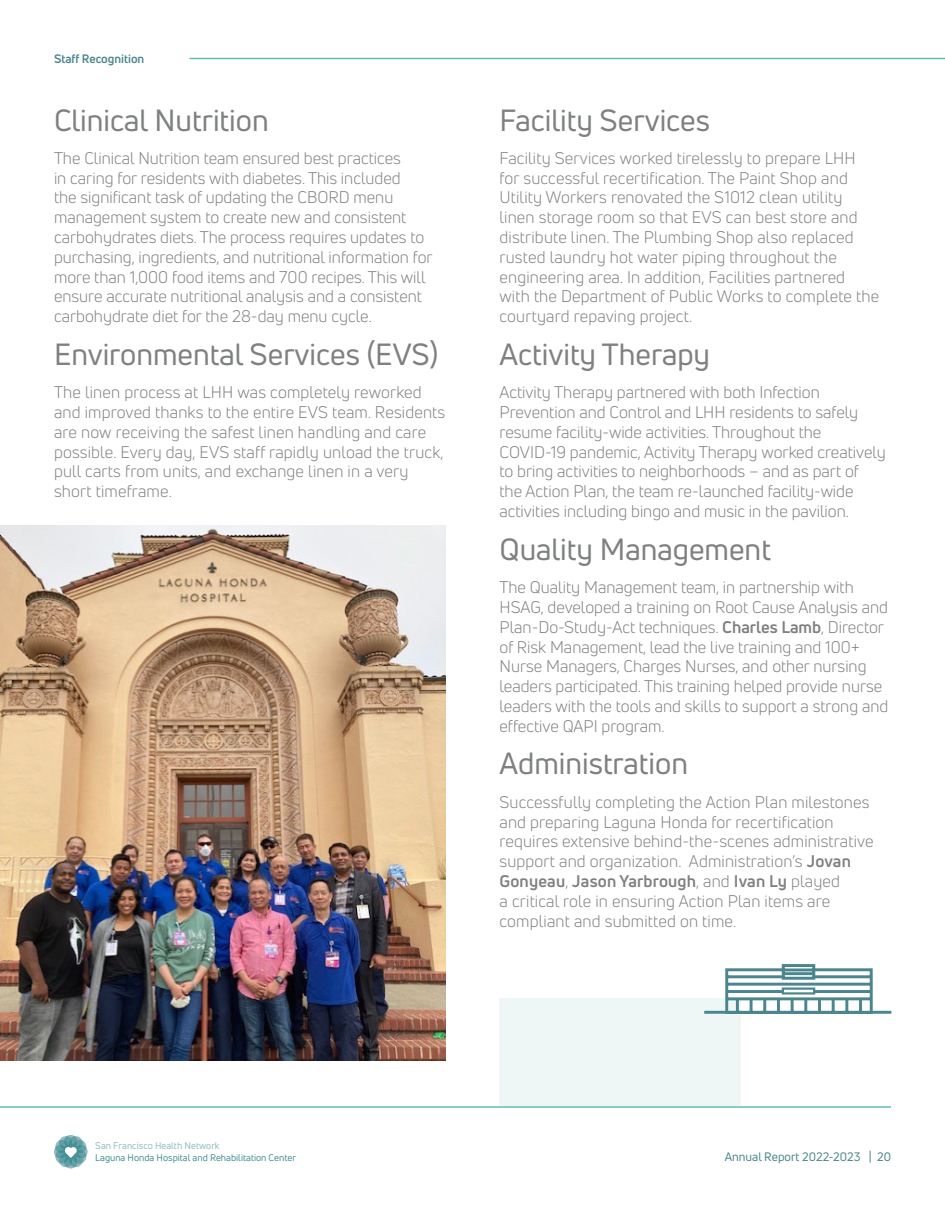
<style>
.page{position:relative;width:945px;height:1215px;background:#fff}
.page>*{position:absolute;margin:0;border:0;box-sizing:border-box;transform-origin:0 0}
.Header_2{font:30px "Uni Neue";color:#7f8080}
.t1{font:16.5px/19.8px "Uni Neue";color:#7f8080}
.t2{font:12px "Uni Neue";color:#4b868e}
.t3{font:700 12px "Uni Neue";color:#4b868e}
.t4{font:9.45px "Uni Neue";color:#469096}
.t5{font:9.45px "Uni Neue";color:rgb(70 144 150/.6)}
.s1{font-weight:700}
</style>
<div class="page">
<svg style="left:54px;top:1135px;width:34px;height:33px"></svg>
<hr style="left:0;top:1106px;width:891px;height:2px;background:#62bcb0">
<hr style="left:190px;top:58px;width:755px;height:1px;background:#62bcb0">
<img style="left:0;top:525px;width:446px;height:536px">
<div style="left:500px;top:998px;width:241px;height:108px;background:#eef7f5"></div>
<hr style="left:704px;top:1011px;width:187px;height:3px;background:#4b868e">
<svg style="left:724px;top:964px;width:150px;height:50px"></svg>
<svg style="left:782px;top:988px;width:33px;height:6px"></svg>
<p class="t3" style="left:54px;top:51px;width:92px">Staff Recognition</p>
<p class="Header_2" style="left:54px;top:101px;width:216px">Clinical Nutrition</p>
<p class="t1" style="left:54px;top:148px;width:380px">The Clinical Nutrition team ensured best practices<br>in caring for residents with diabetes. This included<br>the significant task of updating the CBORD menu management system to create new and consistent carbohydrates diets. The process requires updates to purchasing, ingredients, and nutritional information for more than 1,000 food items and 700 recipes. This will ensure accurate nutritional analysis and a consistent carbohydrate diet for the 28-day menu cycle.</p>
<p class="Header_2" style="left:54px;top:336px;width:386px">Environmental Services (EVS)</p>
<p class="t1" style="left:54px;top:382px;width:393px">The linen process at LHH was completely reworked and improved thanks to the entire EVS team. Residents are now receiving the safest linen handling and care possible. Every day, EVS staff rapidly unload the truck, pull carts from units, and exchange linen in a very short timeframe.</p>
<p class="Header_2" style="left:500px;top:101px;width:212px">Facility Services</p>
<p class="t1" style="left:500px;top:148px;width:381px">Facility Services worked tirelessly to prepare LHH for successful recertification. The Paint Shop and Utility Workers renovated the S1012 clean utility linen storage room so that EVS can best store and distribute linen. The Plumbing Shop also replaced rusted laundry hot water piping throughout the engineering area. In addition, Facilities partnered with the Department of Public Works to complete the courtyard repaving project.</p>
<p class="Header_2" style="left:500px;top:336px;width:212px">Activity Therapy</p>
<p class="t1" style="left:500px;top:382px;width:388px">Activity Therapy partnered with both Infection Prevention and Control and LHH residents to safely resume facility-wide activities. Throughout the COVID-19 pandemic, Activity Therapy worked creatively to bring activities to neighborhoods – and as part of the Action Plan, the team re-launched facility-wide activities including bingo and music in the pavilion.</p>
<p class="Header_2" style="left:500px;top:530px;width:273px">Quality Management</p>
<p class="t1" style="left:500px;top:577px;width:390px">The Quality Management team, in partnership with HSAG, developed a training on Root Cause Analysis and Plan-Do-Study-Act techniques. <span class="s1">Charles Lamb</span>, Director of Risk Management, lead the live training and 100+ Nurse Managers, Charges Nurses, and other nursing leaders participated. This training helped provide nurse leaders with the tools and skills to support a strong and effective QAPI program.</p>
<p class="Header_2" style="left:500px;top:745px;width:190px">Administration</p>
<p class="t1" style="left:499px;top:792px;width:376px">Successfully completing the Action Plan milestones and preparing Laguna Honda for recertification requires extensive behind-the-scenes administrative support and organization. Administration’s <span class="s1">Jovan Gonyeau</span>, <span class="s1">Jason Yarbrough</span>, and <span class="s1">Ivan Ly</span> played<br>a critical role in ensuring Action Plan items are compliant and submitted on time.</p>
<p class="t5" style="left:95px;top:1140px;width:126px">San Francisco Health Network</p>
<p class="t4" style="left:95px;top:1151px;width:202px">Laguna Honda Hospital and Rehabilitation Center</p>
<p class="t2" style="left:725px;top:1149px;width:168px">Annual Report 2022-2023 | 20</p>
</div>
